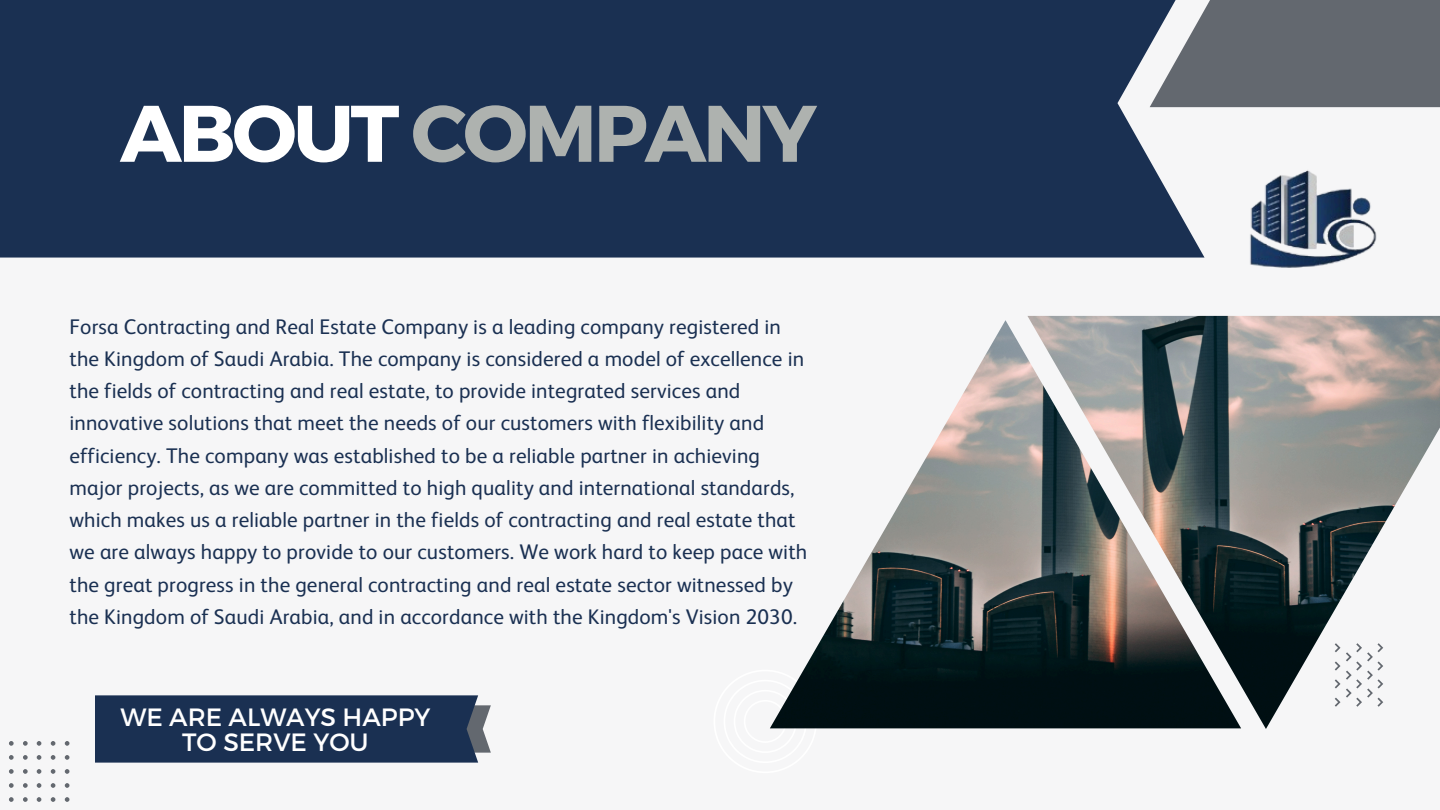
<style>
.page{position:relative;width:1440px;height:810px;background:#f6f6f7}
.page>*{position:absolute;margin:0;border:0;box-sizing:border-box;transform-origin:0 0}
.t1{font:700 80px "Montserrat";letter-spacing:-.04em;color:#aeb2af}
.t2{font:25px/24.8px "Montserrat";color:#fff;text-align:center}
.t3{font:21.2px/32.2px "FS Albert Arabic";letter-spacing:.005em;color:#1a3052}
.s1{color:#fff}
</style>
<div class="page">
<div style="left:0;top:0;width:1205px;height:258px;background:#1a3052"></div>
<svg style="left:9px;top:741px;width:60px;height:61px"></svg>
<svg style="left:770px;top:728px;width:47px;height:1px"></svg>
<div style="left:1150px;top:0;width:290px;height:107px;background:#63686f"></div>
<img style="left:1027px;top:316px;width:413px;height:413px">
<img style="left:770px;top:320px;width:471px;height:408px">
<div style="left:95px;top:695px;width:396px;height:68px;background:#1a3052"></div>
<img style="left:1250px;top:170px;width:127px;height:98px">
<p class="t1" style="left:120px;top:81px;width:698px"><span class="s1">ABOUT</span> COMPANY</p>
<p class="t3" style="left:69px;top:310px;width:739px">Forsa Contracting and Real Estate Company is a leading company registered in the Kingdom of Saudi Arabia. The company is considered a model of excellence in the fields of contracting and real estate, to provide integrated services and innovative solutions that meet the needs of our customers with flexibility and efficiency. The company was established to be a reliable partner in achieving major projects, as we are committed to high quality and international standards, which makes us a reliable partner in the fields of contracting and real estate that we are always happy to provide to our customers. We work hard to keep pace with the great progress in the general contracting and real estate sector witnessed by the Kingdom of Saudi Arabia, and in accordance with the Kingdom's Vision 2030.</p>
<p class="t2" style="left:120px;top:703px;width:311px">WE ARE ALWAYS HAPPY<br>TO SERVE YOU</p>
</div>
